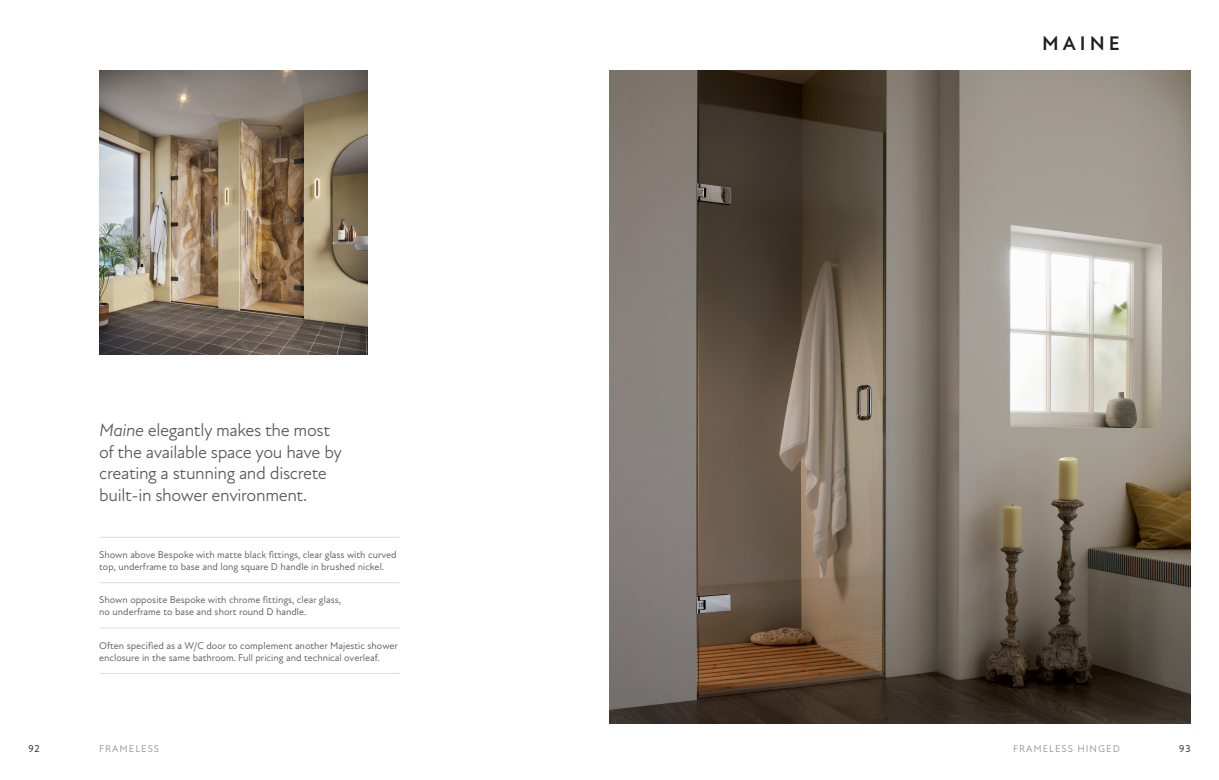
<style>
.page{position:relative;width:1219px;height:780px;background:#fff}
.page>*{position:absolute;margin:0;border:0;box-sizing:border-box;transform-origin:0 0}
._1st_level_titles{font:700 20px "New Atten";letter-spacing:.2em;color:#231f20}
.introduction{font:18px "New Atten";letter-spacing:-.02em;color:#57585a}
.captions{font:10px/12px "New Atten";color:#57585a}
.floating_titles_section{font:10px "New Atten";letter-spacing:.1em;color:#939598}
.floating_titles_section-2{font:10px "New Atten";color:#231f20}
.s1{font-style:italic}
</style>
<div class="page">
<img style="left:609px;top:71px;width:582px;height:652px">
<hr style="left:99px;top:673px;width:301px;height:1px;background:#dcdddf">
<hr style="left:99px;top:627px;width:301px;height:1px;background:#dcdddf">
<img style="left:99px;top:71px;width:268px;height:283px">
<hr style="left:99px;top:582px;width:301px;height:1px;background:#dcdddf">
<hr style="left:99px;top:537px;width:301px;height:1px;background:#dcdddf">
<p class="introduction" style="left:99px;top:419px;width:233px"><span class="s1">Maine</span> elegantly makes the most</p>
<p class="introduction" style="left:99px;top:441px;width:244px">of the available space you have by</p>
<p class="introduction" style="left:99px;top:462px;width:229px">creating a stunning and discrete</p>
<p class="introduction" style="left:99px;top:484px;width:210px">built-in shower environment.</p>
<p class="captions" style="left:99px;top:548px;width:299px">Shown above Bespoke with matte black fittings, clear glass with curved top, underframe to base and long square D handle in brushed nickel.</p>
<p class="captions" style="left:99px;top:594px;width:243px">Shown opposite Bespoke with chrome fittings, clear glass,</p>
<p class="captions" style="left:99px;top:606px;width:209px">no underframe to base and short round D handle.</p>
<p class="captions" style="left:99px;top:639px;width:300px">Often specified as a W/C door to complement another Majestic shower enclosure in the same bathroom. Full pricing and technical overleaf.</p>
<p class="_1st_level_titles" style="left:1042px;top:31px;width:79px">MAINE</p>
<p class="floating_titles_section-2" style="left:28px;top:742px;width:13px">92</p>
<p class="floating_titles_section" style="left:1013px;top:742px;width:108px">FRAMELESS HINGED</p>
<p class="floating_titles_section-2" style="left:1179px;top:742px;width:13px">93</p>
<p class="floating_titles_section" style="left:99px;top:742px;width:61px">FRAMELESS</p>
</div>
